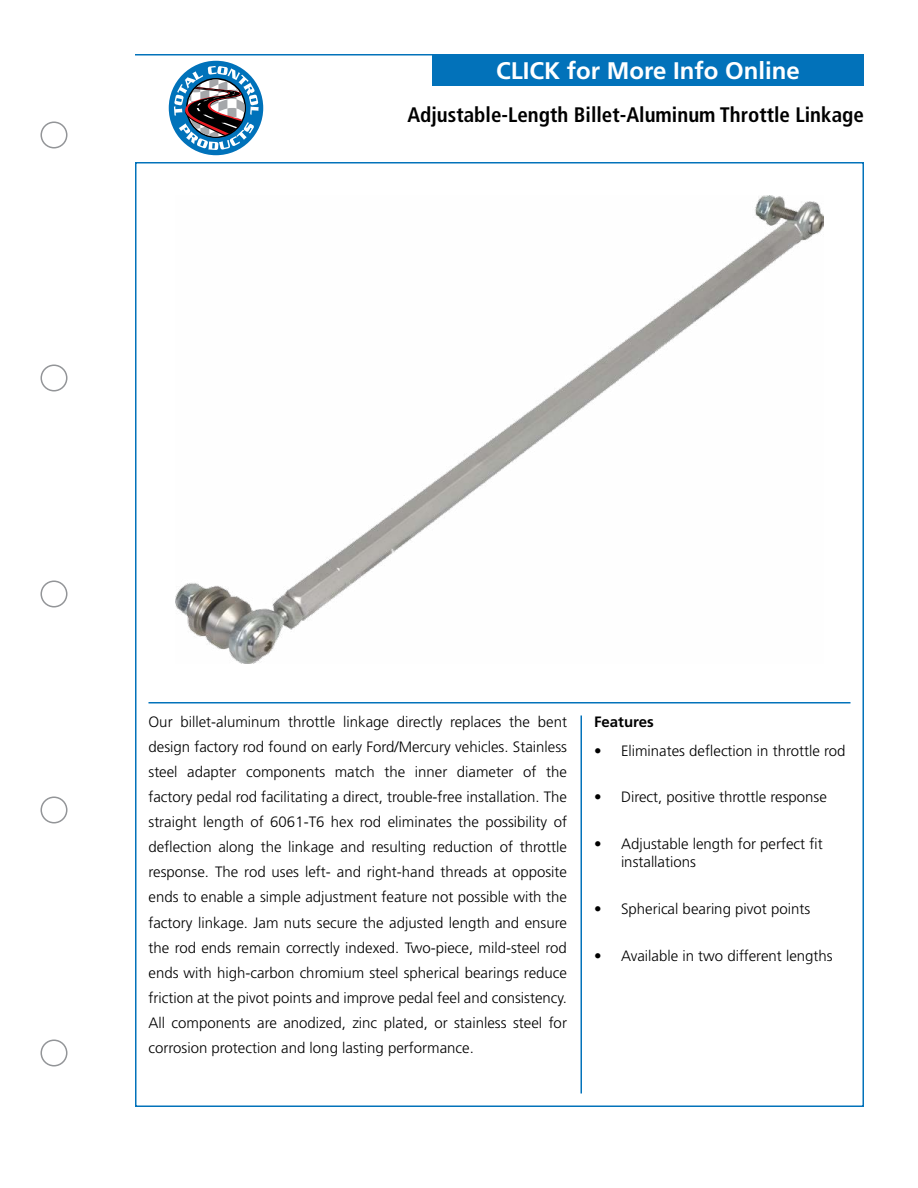
<style>
.page{position:relative;width:918px;height:1188px;background:#fff}
.page>*{position:absolute;margin:0;border:0;box-sizing:border-box;transform-origin:0 0}
.t1{font:700 24px "Frutiger LT Std";color:#fff}
.t2{font:700 condensed 21px "Frutiger LT Std";color:#000}
.t3{font:300 15px/25px "Frutiger LT Std";color:#000;text-align:justify}
.t4{font:700 15px "Frutiger LT Std";color:#000}
</style>
<div class="page">
<div style="left:40px;top:1039px;width:28px;height:27px;border:2px solid #939598;border-radius:50%"></div>
<div style="left:40px;top:364px;width:28px;height:27px;border:2px solid #939598;border-radius:50%"></div>
<div style="left:40px;top:580px;width:28px;height:27px;border:2px solid #939598;border-radius:50%"></div>
<div style="left:40px;top:796px;width:28px;height:27px;border:2px solid #939598;border-radius:50%"></div>
<div style="left:40px;top:121px;width:28px;height:27px;border:2px solid #939598;border-radius:50%"></div>
<div style="left:169px;top:61px;width:94px;height:94px;background:#0072ba;border-radius:50%"></div>
<svg style="left:174px;top:66px;width:85px;height:84px"></svg>
<hr style="left:135px;top:54px;width:729px;height:2px;background:#0272ba">
<hr style="left:148px;top:702px;width:702px;height:2px;background:#0272ba">
<hr style="left:580px;top:716px;width:2px;height:378px;background:#0272ba">
<img style="left:176px;top:196px;width:648px;height:468px">
<div style="left:432px;top:54px;width:432px;height:32px;background:#0272ba"></div>
<h1 class="t1" style="left:496px;top:56px;width:305px">CLICK for More Info Online</h1>
<h2 class="t2" style="left:407px;top:102px;width:458px">Adjustable-Length Billet-Aluminum Throttle Linkage</h2>
<p class="t3" style="left:148px;top:709px;width:420px">Our billet-aluminum throttle linkage directly replaces the bent design factory rod found on early Ford/Mercury vehicles. Stainless steel adapter components match the inner diameter of the factory pedal rod facilitating a direct, trouble-free installation. The straight length of 6061-T6 hex rod eliminates the possibility of deflection along the linkage and resulting reduction of throttle response. The rod uses left- and right-hand threads at opposite ends to enable a simple adjustment feature not possible with the factory linkage. Jam nuts secure the adjusted length and ensure the rod ends remain correctly indexed. Two-piece, mild-steel rod ends with high-carbon chromium steel spherical bearings reduce friction at the pivot points and improve pedal feel and consistency.<br>All components are anodized, zinc plated, or stainless steel for corrosion protection and long lasting performance.</p>
<p class="t4" style="left:594px;top:713px;width:61px">Features</p>
<p class="t3" style="left:594px;top:738px;width:253px">• Eliminates deflection in throttle rod</p>
<p class="t3" style="left:594px;top:785px;width:234px">• Direct, positive throttle response</p>
<p class="t3" style="left:621px;top:835px;width:203px;line-height:18px;text-indent:-27px">• Adjustable length for perfect fit installations</p>
<p class="t3" style="left:594px;top:896px;width:218px">• Spherical bearing pivot points</p>
<p class="t3" style="left:594px;top:943px;width:240px">• Available in two different lengths</p>
</div>
